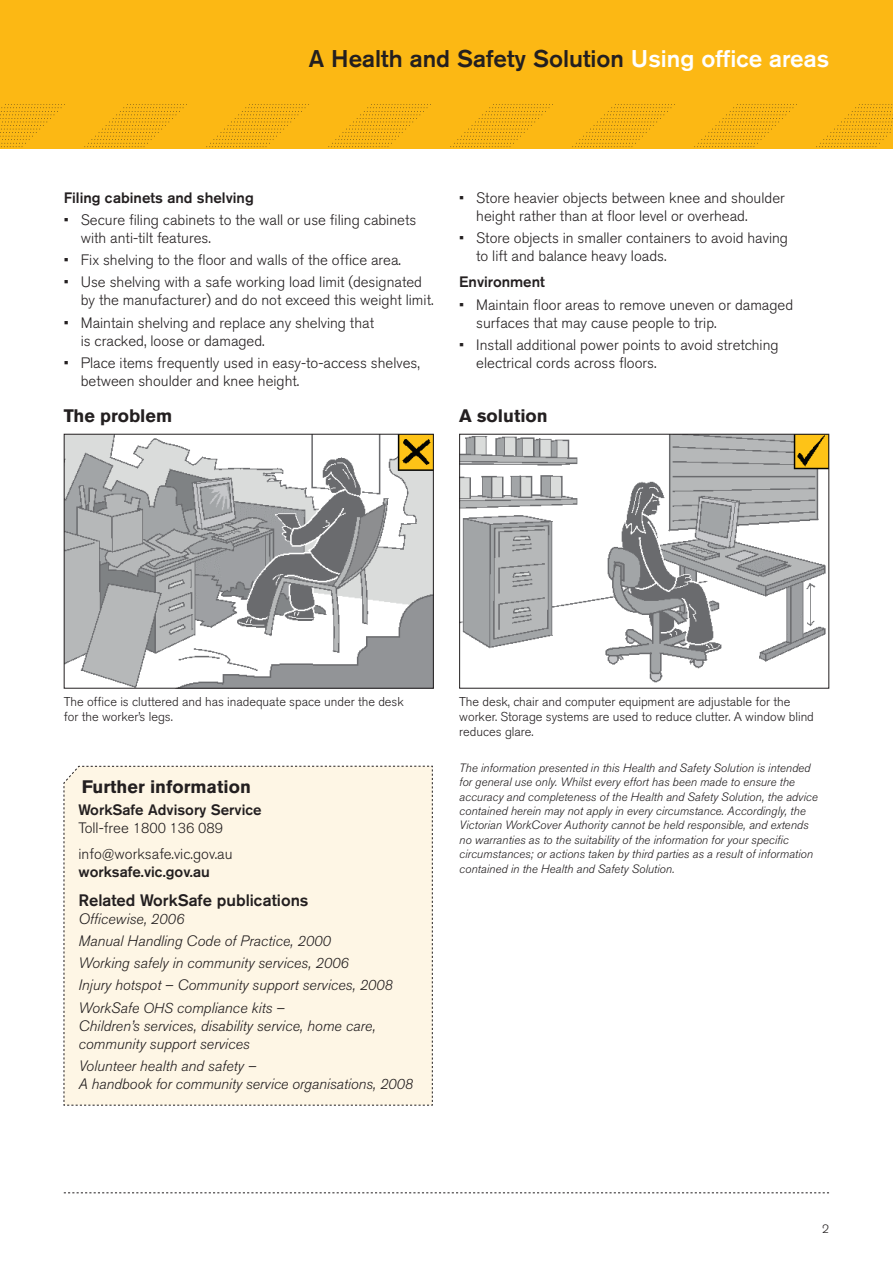
<style>
.page{position:relative;width:893px;height:1263px;background:#fff}
.page>*{position:absolute;margin:0;border:0;box-sizing:border-box;transform-origin:0 0}
.t1{font:500 24px "Akzidenz Grotesk BE";color:#231f20}
.t2{font:700 18px "Akzidenz Grotesk BE";color:#231f20}
.t3{font:500 16.5px "Akzidenz Grotesk BE";color:#231f20}
.t4{font:300 15px/18px "Akzidenz Grotesk BE";color:#231f20}
.t5{font:italic 300 15px/22.2px "Akzidenz Grotesk BE";color:#231f20}
.t6{font:500 15px "Akzidenz Grotesk BE";color:#231f20}
.t7{font:300 14.25px "Akzidenz Grotesk BE";color:#231f20}
.t8{font:300 12.75px/15px "Akzidenz Grotesk BE";color:#231f20}
.t9{font:italic 300 12px/14.4px "Akzidenz Grotesk BE";color:#231f20}
.t10{font:300 12px "Akzidenz Grotesk BE";color:#231f20}
.s1{color:#fff}
.s2{font-size:15px}
.s3{font-size:14.25px}
.s4{font-weight:500}
</style>
<div class="page">
<div style="left:0;top:0;width:893px;height:149px;background:#fcb814"></div>
<svg style="left:816px;top:107px;width:77px;height:40px"></svg>
<svg style="left:694px;top:107px;width:99px;height:40px"></svg>
<svg style="left:572px;top:107px;width:100px;height:40px"></svg>
<svg style="left:450px;top:107px;width:100px;height:40px"></svg>
<svg style="left:328px;top:107px;width:100px;height:40px"></svg>
<svg style="left:206px;top:107px;width:100px;height:40px"></svg>
<svg style="left:84px;top:107px;width:100px;height:40px"></svg>
<svg style="left:0;top:107px;width:62px;height:40px"></svg>
<svg style="left:64px;top:1192px;width:765px;height:1px"></svg>
<img style="left:66px;top:436px;width:366px;height:251px">
<div style="left:64px;top:434px;width:370px;height:255px;border:1px solid #231f20"></div>
<div style="left:64px;top:766px;width:369px;height:339px;background:#fef6e5"></div>
<img style="left:461px;top:436px;width:366px;height:247px">
<div style="left:459px;top:434px;width:370px;height:255px;border:1px solid #231f20"></div>
<h1 class="t1" style="left:309px;top:44px;width:522px">A Health and Safety Solution <span class="s1">Using office areas</span></h1>
<p class="t6" style="left:64px;top:188px;width:192px">Filing cabinets and shelving</p>
<p class="t4" style="left:81px;top:211px;width:337px;text-indent:-17px">• Secure filing cabinets to the wall or use filing cabinets with anti-tilt features.</p>
<p class="t4" style="left:64px;top:251px;width:339px">• Fix shelving to the floor and walls of the office area.</p>
<p class="t4" style="left:81px;top:273px;width:354px;text-indent:-17px">• Use shelving with a safe working load limit (designated by the manufacturer) and do not exceed this weight limit.</p>
<p class="t4" style="left:81px;top:314px;width:295px;text-indent:-17px">• Maintain shelving and replace any shelving that is cracked, loose or damaged.</p>
<p class="t4" style="left:81px;top:354px;width:341px;text-indent:-17px">• Place items frequently used in easy-to-access shelves, between shoulder and knee height.</p>
<p class="t2" style="left:64px;top:405px;width:110px">The problem</p>
<p class="t4" style="left:476px;top:189px;width:310px;text-indent:-17px">• Store heavier objects between knee and shoulder height rather than at floor level or overhead.</p>
<p class="t4" style="left:476px;top:229px;width:313px;text-indent:-17px">• Store objects in smaller containers to avoid having to lift and balance heavy loads.</p>
<p class="t6" style="left:459px;top:273px;width:87px">Environment</p>
<p class="t4" style="left:476px;top:296px;width:318px;text-indent:-17px">• Maintain floor areas to remove uneven or damaged surfaces that may cause people to trip.</p>
<p class="t4" style="left:476px;top:336px;width:304px;text-indent:-17px">• Install additional power points to avoid stretching electrical cords across floors.</p>
<p class="t2" style="left:459px;top:405px;width:90px">A solution</p>
<p class="t8" style="left:64px;top:695px;width:342px">The office is cluttered and has inadequate space under the desk for the worker’s legs.</p>
<p class="t2" style="left:82px;top:776px;width:171px">Further information</p>
<p class="t6" style="left:78px;top:800px;width:185px">WorkSafe Advisory Service</p>
<p class="t7" style="left:78px;top:820px;width:146px"><span class="s2">Toll-free</span> 1800 136 089</p>
<p class="t4" style="left:78px;top:845px;width:156px">info<span class="s3">@</span>worksafe.vic.gov.au <span class="s4">worksafe.vic.gov.au</span></p>
<p class="t3" style="left:78px;top:890px;width:232px">Related WorkSafe publications</p>
<p class="t5" style="left:78px;top:908px;width:316px">Officewise, <span class="s3">2006<br></span>Manual Handling Code of Practice, <span class="s3">2000<br></span>Working safely in community services, <span class="s3">2006<br></span>Injury hotspot – Community support services, <span class="s3">2008<br></span>WorkSafe <span class="s3">OHS</span> compliance kits –</p>
<p class="t5" style="left:78px;top:1017px;width:299px;line-height:18px">Children’s services, disability service, home care, community support services</p>
<p class="t5" style="left:78px;top:1057px;width:336px;line-height:18px">Volunteer health and safety –<br>A handbook for community service organisations, <span class="s3">2008</span></p>
<p class="t8" style="left:459px;top:694px;width:356px">The desk, chair and computer equipment are adjustable for the worker. Storage systems are used to reduce clutter. A window blind reduces glare.</p>
<p class="t9" style="left:459px;top:760px;width:360px">The information presented in this Health and Safety Solution is intended for general use only. Whilst every effort has been made to ensure the accuracy and completeness of the Health and Safety Solution, the advice contained herein may not apply in every circumstance. Accordingly, the Victorian WorkCover Authority cannot be held responsible, and extends no warranties as to the suitability of the information for your specific circumstances; or actions taken by third parties as a result of information contained in the Health and Safety Solution.</p>
<p class="t10" style="left:822px;top:1222px;width:8px">2</p>
</div>
